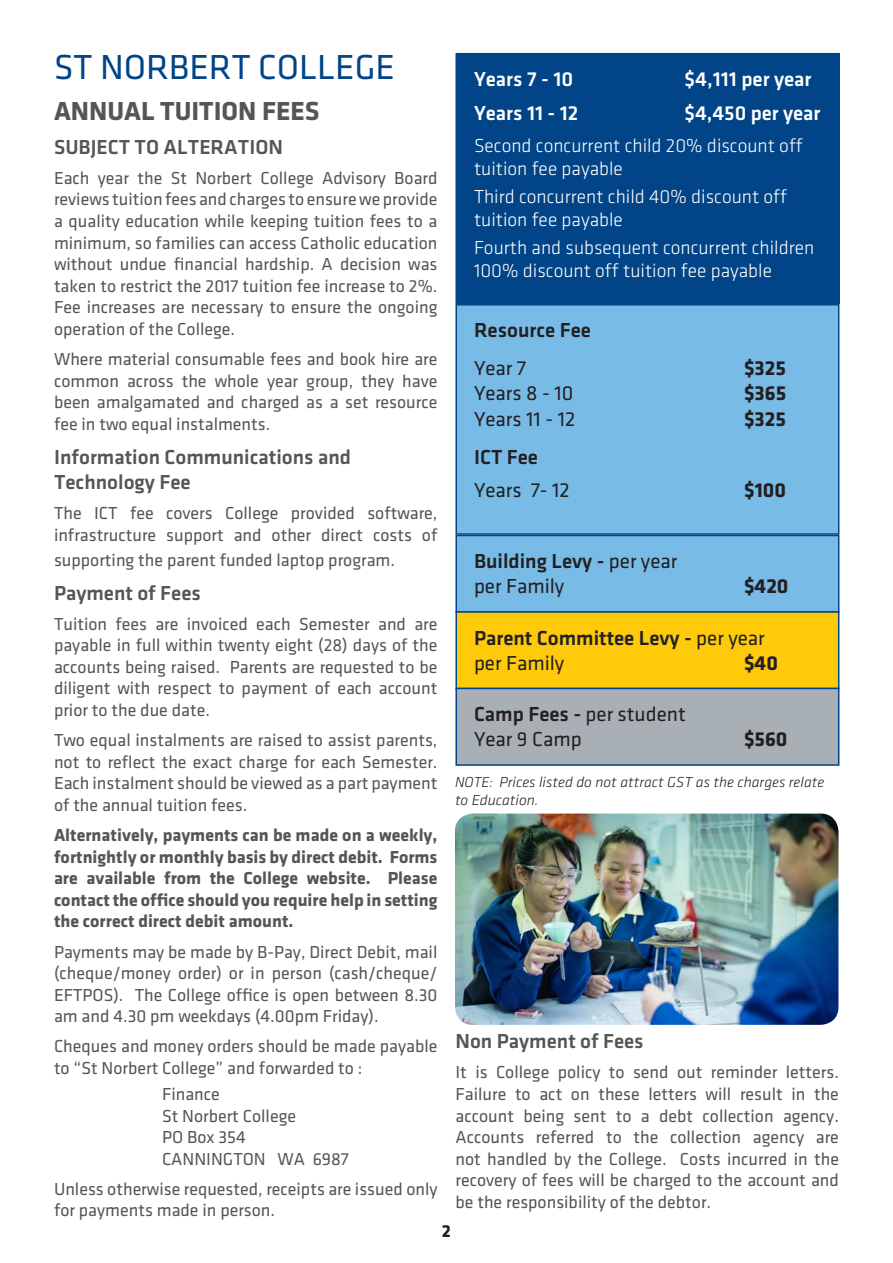
<style>
.page{position:relative;width:893px;height:1263px;background:#fff}
.page>*{position:absolute;margin:0;border:0;box-sizing:border-box;transform-origin:0 0}
.t1{font:36px "Klavika";color:#014487}
.t2{font:700 27px "Klavika";color:#545557}
.t3{font:500 21px/25.2px "Klavika";color:#545557}
.t4{font:21px "Klavika";color:#231f20}
.t5{font:500 21px "Klavika";color:#231f20}
.t6{font:500 21px "Klavika";color:#fff}
.t7{font:700 21px "Klavika";color:#231f20}
.t8{font:300 19.5px/23.4px "Klavika";color:#fff}
.t9{font:18px/21.6px "Klavika";color:#545557;text-align:justify}
.t10{font:700 18px/21.6px "Klavika";color:#545557;text-align:justify}
.t11{font:700 18px "Klavika";color:#231f20}
.t12{font:italic 300 15px/18px "Klavika";color:#231f20}
.s1{font-weight:400}
.s2{font-weight:500}
</style>
<div class="page">
<div style="left:456px;top:54px;width:383px;height:249px;background:#014487"></div>
<div style="left:455px;top:53px;width:385px;height:251px;border:2px solid #014487"></div>
<div style="left:456px;top:305px;width:383px;height:229px;background:#79bbe7"></div>
<div style="left:455px;top:304px;width:384px;height:231px;border:2px solid #014487"></div>
<div style="left:456px;top:535px;width:383px;height:77px;background:#79bbe7"></div>
<div style="left:455px;top:535px;width:384px;height:78px;border:2px solid #014487"></div>
<div style="left:456px;top:612px;width:383px;height:76px;background:#feca0a"></div>
<div style="left:455px;top:611px;width:384px;height:78px;border:2px solid #014487"></div>
<div style="left:456px;top:688px;width:383px;height:77px;background:#a8b0b6"></div>
<div style="left:455px;top:688px;width:384px;height:78px;border:2px solid #014487"></div>
<img style="left:455px;top:813px;width:383px;height:212px">
<p class="t1" style="left:54px;top:49px;width:342px">ST NORBERT COLLEGE</p>
<p class="t2" style="left:54px;top:96px;width:267px">ANNUAL TUITION FEES</p>
<p class="t3" style="left:54px;top:134px;width:231px">SUBJECT TO ALTERATION</p>
<p class="t9" style="left:54px;top:167px;width:385px">Each year the St Norbert College Advisory Board reviews tuition fees and charges to ensure we provide a quality education while keeping tuition fees to a minimum, so families can access Catholic education without undue financial hardship. A decision was taken to restrict the 2017 tuition fee increase to 2%.<br>Fee increases are necessary to ensure the ongoing operation of the College.</p>
<p class="t9" style="left:54px;top:349px;width:385px">Where material consumable fees and book hire are common across the whole year group, they have been amalgamated and charged as a set resource fee in two equal instalments.</p>
<p class="t3" style="left:54px;top:444px;width:298px">Information Communications and<br>Technology Fee</p>
<p class="t9" style="left:54px;top:502px;width:385px">The ICT fee covers College provided software, infrastructure support and other direct costs of</p>
<p class="t9" style="left:54px;top:549px;width:343px">supporting the parent funded laptop program.</p>
<p class="t3" style="left:54px;top:580px;width:148px">Payment of Fees</p>
<p class="t9" style="left:54px;top:613px;width:385px">Tuition fees are invoiced each Semester and are payable in full within twenty eight (28) days of the accounts being raised. Parents are requested to be diligent with respect to payment of each account prior to the due date.</p>
<p class="t9" style="left:54px;top:730px;width:385px">Two equal instalments are raised to assist parents, not to reflect the exact charge for each Semester.<br>Each instalment should be viewed as a part payment of the annual tuition fees.</p>
<p class="t10" style="left:54px;top:824px;width:385px">Alternatively, payments can be made on a weekly, fortnightly or monthly basis by direct debit. Forms are available from the College website. Please contact the office should you require help in setting the correct direct debit amount.</p>
<p class="t9" style="left:54px;top:941px;width:385px">Payments may be made by B-Pay, Direct Debit, mail (cheque/money order) or in person (cash/cheque/ EFTPOS). The College office is open between 8.30 am and 4.30 pm weekdays (4.00pm Friday).</p>
<p class="t9" style="left:54px;top:1036px;width:385px">Cheques and money orders should be made payable to “St Norbert College” and forwarded to :</p>
<p class="t9" style="left:162px;top:1083px;width:59px">Finance</p>
<p class="t9" style="left:162px;top:1105px;width:136px">St Norbert College</p>
<p class="t9" style="left:162px;top:1126px;width:85px">PO Box 354</p>
<p class="t9" style="left:162px;top:1148px;width:188px">CANNINGTON WA 6987</p>
<p class="t9" style="left:54px;top:1178px;width:385px">Unless otherwise requested, receipts are issued only for payments made in person.</p>
<p class="t6" style="left:474px;top:68px;width:101px">Years 7 - 10</p>
<p class="t6" style="left:684px;top:68px;width:128px">$4,111 per year</p>
<p class="t6" style="left:474px;top:102px;width:106px">Years 11 - 12</p>
<p class="t6" style="left:684px;top:102px;width:138px">$4,450 per year</p>
<p class="t8" style="left:474px;top:134px;width:330px">Second concurrent child 20% discount off tuition fee payable</p>
<p class="t8" style="left:474px;top:185px;width:315px">Third concurrent child 40% discount off tuition fee payable</p>
<p class="t8" style="left:474px;top:236px;width:342px">Fourth and subsequent concurrent children<br>100% discount off tuition fee payable</p>
<p class="t5" style="left:474px;top:319px;width:118px">Resource Fee</p>
<p class="t4" style="left:474px;top:357px;width:54px">Year 7</p>
<p class="t7" style="left:744px;top:357px;width:43px">$325</p>
<p class="t4" style="left:474px;top:383px;width:101px">Years 8 - 10</p>
<p class="t7" style="left:744px;top:382px;width:44px">$365</p>
<p class="t4" style="left:474px;top:408px;width:103px">Years 11 - 12</p>
<p class="t7" style="left:744px;top:407px;width:43px">$325</p>
<p class="t5" style="left:474px;top:445px;width:66px">ICT Fee</p>
<p class="t4" style="left:474px;top:479px;width:97px">Years 7- 12</p>
<p class="t7" style="left:744px;top:479px;width:43px">$100</p>
<p class="t5" style="left:474px;top:550px;width:205px">Building Levy - <span class="s1">per year</span></p>
<p class="t4" style="left:474px;top:575px;width:92px">per Family</p>
<p class="t7" style="left:744px;top:575px;width:46px">$420</p>
<p class="t5" style="left:474px;top:626px;width:292px">Parent Committee Levy - <span class="s1">per year</span></p>
<p class="t4" style="left:474px;top:652px;width:92px">per Family</p>
<p class="t7" style="left:744px;top:651px;width:35px">$40</p>
<p class="t4" style="left:474px;top:703px;width:213px"><span class="s2">Camp Fees -</span> per student</p>
<p class="t4" style="left:474px;top:728px;width:109px">Year 9 Camp</p>
<p class="t7" style="left:744px;top:728px;width:45px">$560</p>
<p class="t12" style="left:455px;top:773px;width:371px">NOTE: Prices listed do not attract GST as the charges relate to Education.</p>
<p class="t3" style="left:455px;top:1029px;width:190px">Non Payment of Fees</p>
<p class="t9" style="left:455px;top:1062px;width:385px">It is College policy to send out reminder letters.<br>Failure to act on these letters will result in the account being sent to a debt collection agency.<br>Accounts referred to the collection agency are not handled by the College. Costs incurred in the recovery of fees will be charged to the account and be the responsibility of the debtor.</p>
<p class="t11" style="left:442px;top:1221px;width:11px">2</p>
</div>
